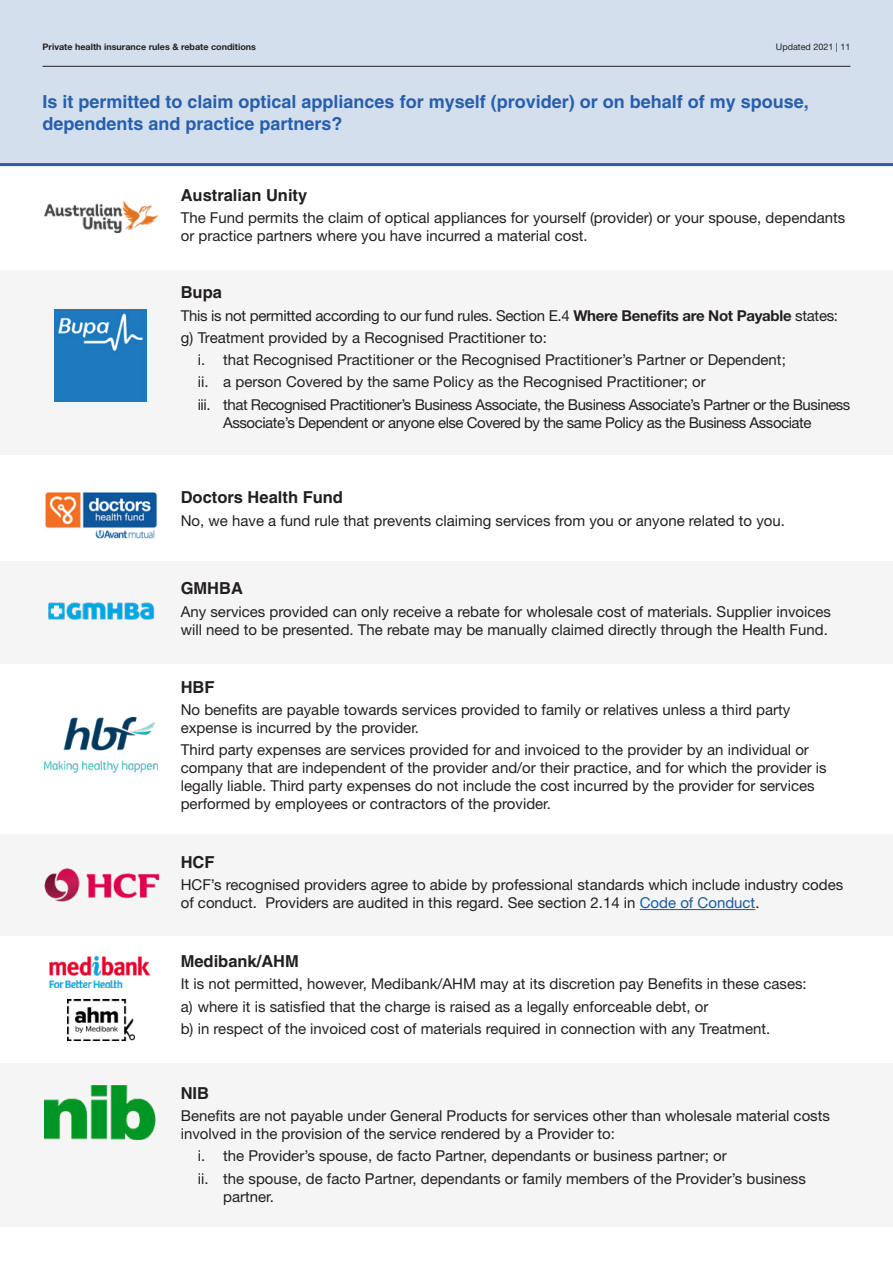
<style>
.page{position:relative;width:893px;height:1263px;background:#fff}
.page>*{position:absolute;margin:0;border:0;box-sizing:border-box;transform-origin:0 0}
.Heading_Level_1{font:700 18px/21.6px "Helvetica";color:#285faa}
.Heading_level_2{font:700 16.5px "Helvetica";color:#231f20}
.Body_Copy{font:15px/18px "Helvetica Neue";color:#231f20}
.Body_Copy-2{font:15px/18px "Helvetica Neue";letter-spacing:-.03em;color:#231f20}
.Body_Copy-3{font:15px "Helvetica Neue";letter-spacing:-.02em;color:#231f20}
.t1{font:700 9px "Helvetica Neue";color:#231f20}
.t2{font:9px "Helvetica Neue";color:#231f20}
.s1{font-weight:700}
.s2{color:#175d9e}
</style>
<div class="page">
<div style="left:0;top:0;width:893px;height:166px;background:#d4dfee"></div>
<hr style="left:43px;top:66px;width:807px;height:1px;background:#231f20">
<div style="left:0;top:561px;width:893px;height:102px;background:#f5f5f6"></div>
<div style="left:0;top:833px;width:893px;height:103px;background:#f5f5f6"></div>
<div style="left:0;top:1063px;width:893px;height:164px;background:#f5f5f6"></div>
<hr style="left:640px;top:909px;width:115px;height:1px;background:#175d9e">
<img style="left:45px;top:491px;width:112px;height:48px">
<img style="left:45px;top:201px;width:112px;height:31px">
<img style="left:48px;top:602px;width:107px;height:18px">
<img style="left:45px;top:718px;width:112px;height:54px">
<img style="left:44px;top:868px;width:115px;height:34px">
<img style="left:45px;top:1086px;width:111px;height:54px">
<div style="left:0;top:270px;width:893px;height:184px;background:#f5f5f6"></div>
<img style="left:50px;top:957px;width:99px;height:31px">
<img style="left:68px;top:1000px;width:66px;height:41px">
<img style="left:55px;top:309px;width:92px;height:93px">
<p class="t1" style="left:43px;top:41px;width:215px">Private health insurance rules &amp; rebate conditions</p>
<p class="t2" style="left:776px;top:41px;width:76px">Updated 2021 | 11</p>
<p class="Heading_Level_1" style="left:43px;top:91px;width:768px">Is it permitted to claim optical appliances for myself (provider) or on behalf of my spouse, dependents and practice partners?</p>
<p class="Heading_level_2" style="left:181px;top:185px;width:128px">Australian Unity</p>
<p class="Body_Copy" style="left:181px;top:208px;width:666px">The Fund permits the claim of optical appliances for yourself (provider) or your spouse, dependants or practice partners where you have incurred a material cost.</p>
<p class="Heading_level_2" style="left:181px;top:283px;width:43px">Bupa</p>
<p class="Body_Copy-3" style="left:181px;top:306px;width:659px">This is not permitted according to our fund rules. Section E.4 <span class="s1">Where Benefits are Not Payable</span> states:</p>
<p class="Body_Copy" style="left:181px;top:328px;width:368px">g) Treatment provided by a Recognised Practitioner to:</p>
<p class="Body_Copy" style="left:198px;top:351px;width:590px">i. that Recognised Practitioner or the Recognised Practitioner’s Partner or Dependent;</p>
<p class="Body_Copy" style="left:198px;top:373px;width:510px">ii. a person Covered by the same Policy as the Recognised Practitioner; or</p>
<p class="Body_Copy-2" style="left:223px;top:395px;width:629px;text-indent:-26px">iii. that Recognised Practitioner’s Business Associate, the Business Associate’s Partner or the Business<br>Associate’s Dependent or anyone else Covered by the same Policy as the Business Associate</p>
<p class="Heading_level_2" style="left:181px;top:487px;width:164px">Doctors Health Fund</p>
<p class="Body_Copy" style="left:181px;top:511px;width:606px">No, we have a fund rule that prevents claiming services from you or anyone related to you.</p>
<p class="Heading_level_2" style="left:181px;top:578px;width:64px">GMHBA</p>
<p class="Body_Copy" style="left:181px;top:602px;width:652px">Any services provided can only receive a rebate for wholesale cost of materials. Supplier invoices will need to be presented. The rebate may be manually claimed directly through the Health Fund.</p>
<p class="Heading_level_2" style="left:181px;top:677px;width:35px">HBF</p>
<p class="Body_Copy" style="left:181px;top:700px;width:611px">No benefits are payable towards services provided to family or relatives unless a third party expense is incurred by the provider.</p>
<p class="Body_Copy" style="left:181px;top:740px;width:647px">Third party expenses are services provided for and invoiced to the provider by an individual or company that are independent of the provider and/or their practice, and for which the provider is legally liable. Third party expenses do not include the cost incurred by the provider for services performed by employees or contractors of the provider.</p>
<p class="Heading_level_2" style="left:181px;top:852px;width:35px">HCF</p>
<p class="Body_Copy" style="left:181px;top:875px;width:664px">HCF’s recognised providers agree to abide by professional standards which include industry codes of conduct. Providers are audited in this regard. See section 2.14 in <span class="s2">Code of Conduct</span>.</p>
<p class="Heading_level_2" style="left:181px;top:951px;width:120px">Medibank/AHM</p>
<p class="Body_Copy" style="left:181px;top:975px;width:627px">It is not permitted, however, Medibank/AHM may at its discretion pay Benefits in these cases:</p>
<p class="Body_Copy" style="left:181px;top:997px;width:529px">a) where it is satisfied that the charge is raised as a legally enforceable debt, or</p>
<p class="Body_Copy" style="left:181px;top:1019px;width:591px">b) in respect of the invoiced cost of materials required in connection with any Treatment.</p>
<p class="Heading_level_2" style="left:181px;top:1083px;width:30px">NIB</p>
<p class="Body_Copy" style="left:181px;top:1107px;width:651px">Benefits are not payable under General Products for services other than wholesale material costs involved in the provision of the service rendered by a Provider to:</p>
<p class="Body_Copy" style="left:198px;top:1147px;width:530px">i. the Provider’s spouse, de facto Partner, dependants or business partner; or</p>
<p class="Body_Copy" style="left:223px;top:1169px;width:584px;text-indent:-26px">ii. the spouse, de facto Partner, dependants or family members of the Provider’s business partner.</p>
</div>
